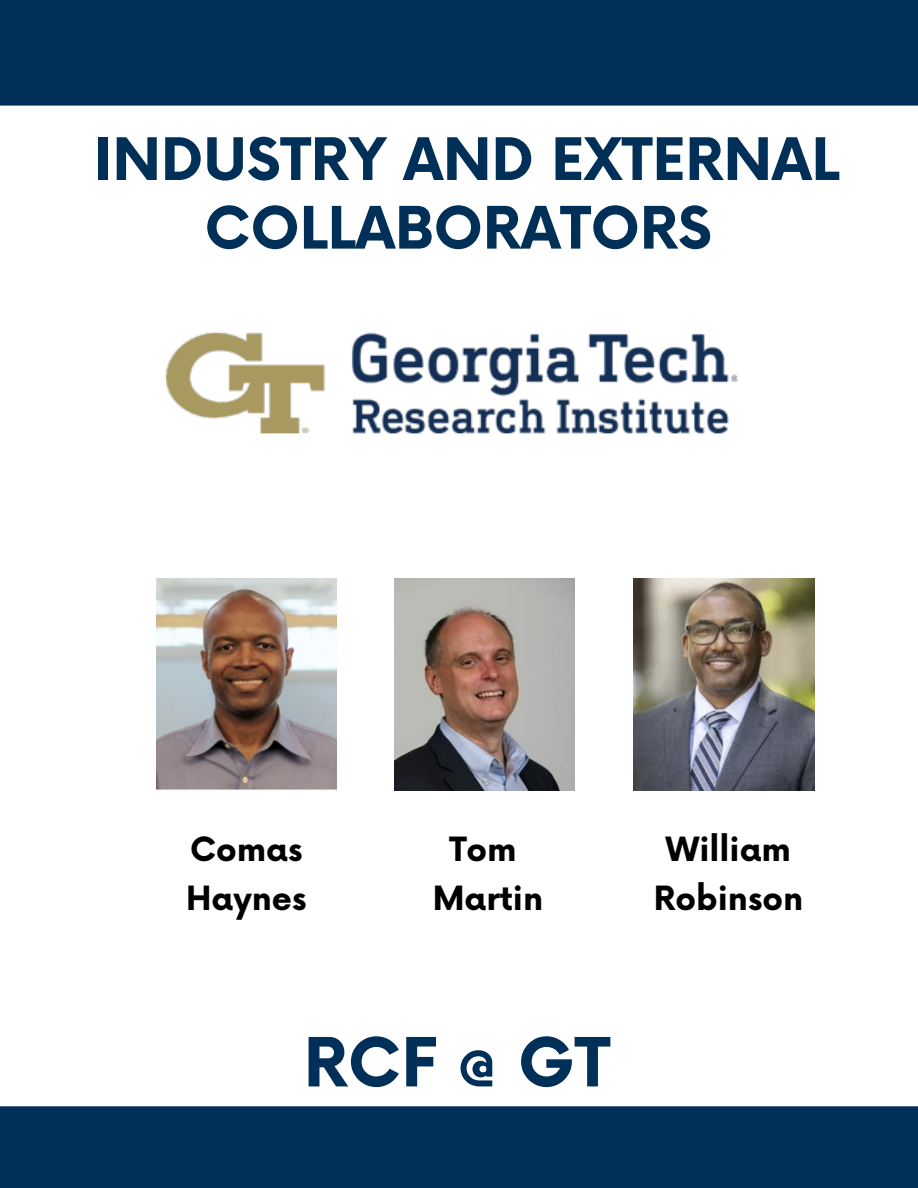
<style>
.page{position:relative;width:918px;height:1188px;background:#fff}
.page>*{position:absolute;margin:0;border:0;box-sizing:border-box;transform-origin:0 0}
.t1{font:700 66px "Now";color:#003057}
.t2{font:700 57px/68.7px "Now";color:#003057;text-align:center}
.t3{font:700 32.55px/48.3px "Now";color:#000;text-align:center}
</style>
<div class="page">
<div style="left:0;top:1106px;width:918px;height:82px;background:#003057"></div>
<div style="left:0;top:0;width:918px;height:106px;background:#003057"></div>
<img style="left:165px;top:332px;width:573px;height:102px">
<img style="left:156px;top:578px;width:180px;height:212px">
<img style="left:634px;top:578px;width:181px;height:213px">
<img style="left:395px;top:578px;width:180px;height:213px">
<p class="t2" style="left:94px;top:129px;width:747px">INDUSTRY AND EXTERNAL<br>COLLABORATORS</p>
<p class="t3" style="left:190px;top:827px;width:114px">Comas</p>
<p class="t3" style="left:186px;top:876px;width:122px">Haynes</p>
<p class="t3" style="left:449px;top:827px;width:69px">Tom</p>
<p class="t3" style="left:433px;top:876px;width:112px">Martin</p>
<p class="t3" style="left:654px;top:827px;width:151px">William<br>Robinson</p>
<p class="t1" style="left:304px;top:1027px;width:308px">RCF @ GT</p>
</div>
